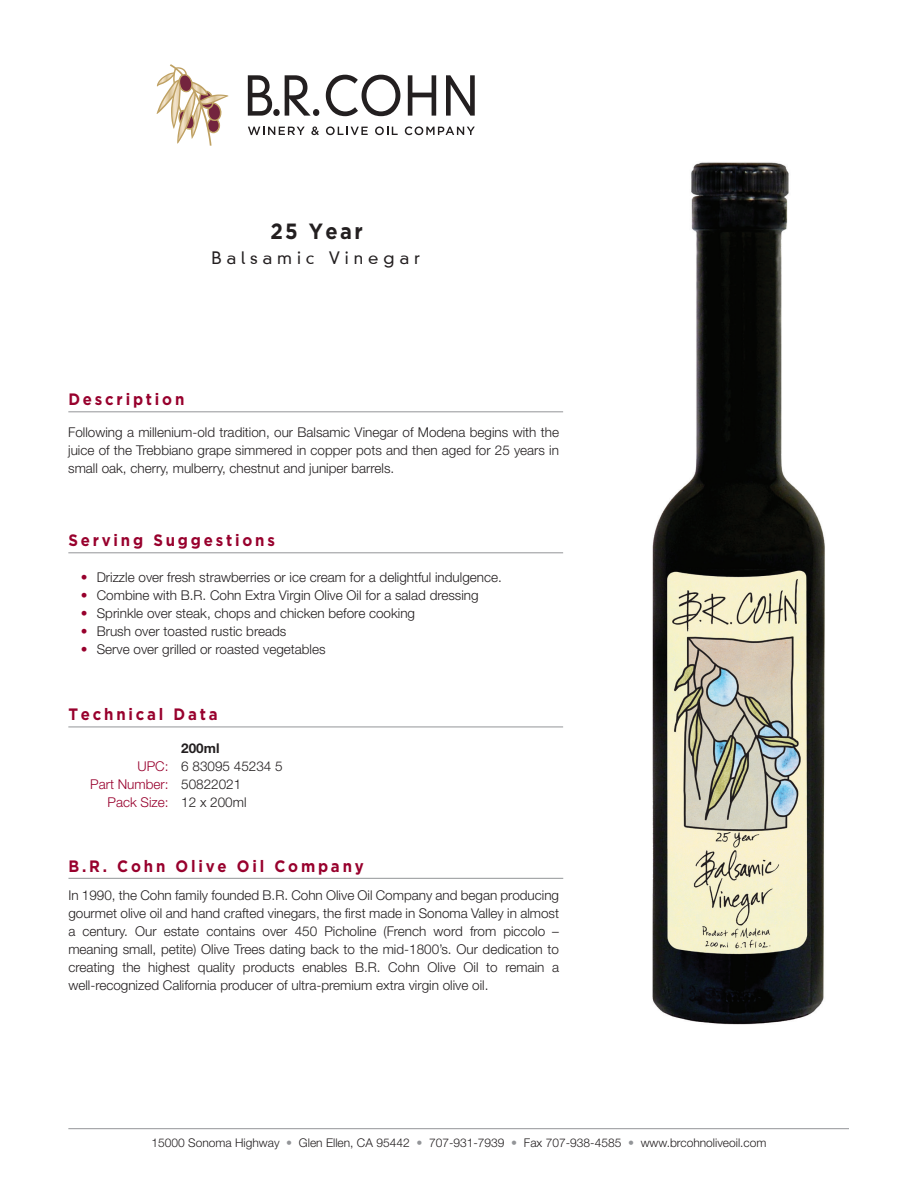
<style>
.page{position:relative;width:918px;height:1188px;background:#fff}
.page>*{position:absolute;margin:0;border:0;box-sizing:border-box;transform-origin:0 0}
.t1{font:700 22.05px "Gotham";letter-spacing:.12em;color:#231f20;scale:.91 1}
.t2{font:700 16.5px "Gotham";letter-spacing:.185em;color:#98012d;scale:.91 1}
.t3{font:300 16.5px "DIN Neuzeit Grotesk";letter-spacing:.3em;color:#231f20}
.t4{font:300 13.5px/18px "Helvetica Neue LT Pro";color:#231f20;text-align:justify}
.t5{font:300 13.5px/18px "Helvetica Neue LT Pro";color:#98012d;text-align:right}
.t6{font:700 13.5px "Helvetica Neue LT Pro";color:#231f20}
.t7{font:300 12px "Helvetica Neue LT Pro";color:#231f20}
.s1{color:#939598}
</style>
<div class="page">
<hr style="left:68px;top:552px;width:495px;height:1px;background:#939598">
<hr style="left:68px;top:1128px;width:781px;height:1px;background:#939598">
<hr style="left:68px;top:411px;width:495px;height:1px;background:#939598">
<hr style="left:68px;top:727px;width:495px;height:1px;background:#939598">
<hr style="left:68px;top:878px;width:495px;height:1px;background:#939598">
<img style="left:652px;top:162px;width:173px;height:863px">
<svg style="left:248px;top:75px;width:71px;height:41px"></svg>
<svg style="left:326px;top:75px;width:74px;height:41px"></svg>
<svg style="left:408px;top:75px;width:28px;height:41px"></svg>
<svg style="left:446px;top:75px;width:29px;height:41px"></svg>
<svg style="left:248px;top:127px;width:57px;height:8px"></svg>
<svg style="left:311px;top:126px;width:8px;height:9px"></svg>
<svg style="left:326px;top:126px;width:42px;height:9px"></svg>
<svg style="left:375px;top:126px;width:23px;height:9px"></svg>
<svg style="left:405px;top:126px;width:70px;height:9px"></svg>
<svg style="left:157px;top:64px;width:71px;height:82px"></svg>
<h1 class="t1" style="left:270px;top:217px;width:103px">25 Year</h1>
<p class="t3" style="left:212px;top:248px;width:210px">Balsamic Vinegar</p>
<p class="t2" style="left:68px;top:388px;width:129px">Description</p>
<p class="t4" style="left:68px;top:422px;width:492px">Following a millenium-old tradition, our Balsamic Vinegar of Modena begins with the juice of the Trebbiano grape simmered in copper pots and then aged for 25 years in small oak, cherry, mulberry, chestnut and juniper barrels.</p>
<p class="t2" style="left:68px;top:529px;width:228px">Serving Suggestions</p>
<p class="t5" style="left:81px;top:568px;width:8px;text-align:justify">• • • • •</p>
<p class="t4" style="left:97px;top:568px;width:407px;text-align:left">Drizzle over fresh strawberries or ice cream for a delightful indulgence.<br>Combine with B.R. Cohn Extra Virgin Olive Oil for a salad dressing Sprinkle over steak, chops and chicken before cooking<br>Brush over toasted rustic breads<br>Serve over grilled or roasted vegetables</p>
<p class="t2" style="left:68px;top:704px;width:166px">Technical Data</p>
<p class="t5" style="left:90px;top:757px;width:80px">UPC:<br>Part Number:<br>Pack Size:</p>
<p class="t6" style="left:181px;top:740px;width:40px">200ml</p>
<p class="t4" style="left:181px;top:757px;width:103px;text-align:left">6 83095 45234 5<br>50822021<br>12 x 200ml</p>
<p class="t2" style="left:68px;top:855px;width:326px">B.R. Cohn Olive Oil Company</p>
<p class="t4" style="left:68px;top:886px;width:492px">In 1990, the Cohn family founded B.R. Cohn Olive Oil Company and began producing gourmet olive oil and hand crafted vinegars, the first made in Sonoma Valley in almost a century. Our estate contains over 450 Picholine (French word from piccolo – meaning small, petite) Olive Trees dating back to the mid-1800’s. Our dedication to creating the highest quality products enables B.R. Cohn Olive Oil to remain a well-recognized California producer of ultra-premium extra virgin olive oil.</p>
<p class="t7" style="left:152px;top:1135px;width:616px">15000 Sonoma Highway <span class="s1">•</span> Glen Ellen, CA 95442 <span class="s1">•</span> 707-931-7939 <span class="s1">•</span> Fax 707-938-4585 <span class="s1">•</span> www.brcohnoliveoil.com</p>
</div>
